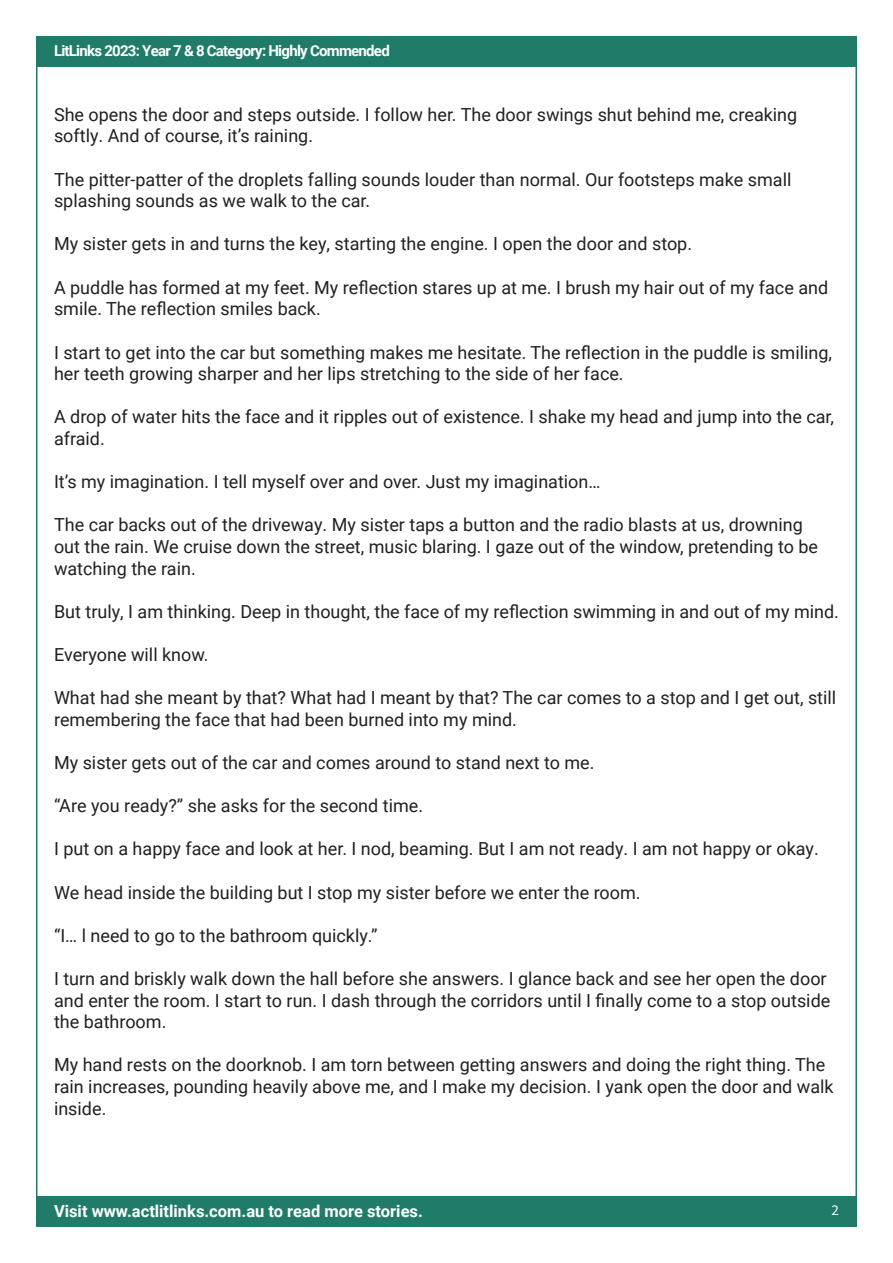
<style>
.page{position:relative;width:893px;height:1263px;background:#fff}
.page>*{position:absolute;margin:0;border:0;box-sizing:border-box;transform-origin:0 0}
.t1{font:18px/21.6px "Roboto";color:#231f20}
.t2{font:700 16.5px "Roboto";color:#fff}
.t3{font:700 15px "Roboto";letter-spacing:-.05em;color:#fff}
.t4{font:15px "Source Sans Pro";color:#fff}
</style>
<div class="page">
<div style="left:36px;top:36px;width:821px;height:30px;background:#207c69"></div>
<div style="left:36px;top:1197px;width:821px;height:30px;background:#207c69"></div>
<p class="t3" style="left:54px;top:40px;width:337px">LitLinks 2023: Year 7 &amp; 8 Category: Highly Commended</p>
<p class="t1" style="left:54px;top:103px;width:745px">She opens the door and steps outside. I follow her. The door swings shut behind me, creaking softly. And of course, it’s raining.</p>
<p class="t1" style="left:54px;top:168px;width:739px">The pitter-patter of the droplets falling sounds louder than normal. Our footsteps make small splashing sounds as we walk to the car.</p>
<p class="t1" style="left:54px;top:233px;width:640px">My sister gets in and turns the key, starting the engine. I open the door and stop.</p>
<p class="t1" style="left:54px;top:276px;width:776px">A puddle has formed at my feet. My reflection stares up at me. I brush my hair out of my face and smile. The reflection smiles back.</p>
<p class="t1" style="left:54px;top:341px;width:779px">I start to get into the car but something makes me hesitate. The reflection in the puddle is smiling, her teeth growing sharper and her lips stretching to the side of her face.</p>
<p class="t1" style="left:54px;top:405px;width:782px">A drop of water hits the face and it ripples out of existence. I shake my head and jump into the car, afraid.</p>
<p class="t1" style="left:54px;top:470px;width:548px">It’s my imagination. I tell myself over and over. Just my imagination…</p>
<p class="t1" style="left:54px;top:513px;width:766px">The car backs out of the driveway. My sister taps a button and the radio blasts at us, drowning out the rain. We cruise down the street, music blaring. I gaze out of the window, pretending to be watching the rain.</p>
<p class="t1" style="left:54px;top:600px;width:786px">But truly, I am thinking. Deep in thought, the face of my reflection swimming in and out of my mind.</p>
<p class="t1" style="left:54px;top:643px;width:156px">Everyone will know.</p>
<p class="t1" style="left:54px;top:686px;width:784px">What had she meant by that? What had I meant by that? The car comes to a stop and I get out, still remembering the face that had been burned into my mind.</p>
<p class="t1" style="left:54px;top:751px;width:542px">My sister gets out of the car and comes around to stand next to me.</p>
<p class="t1" style="left:54px;top:794px;width:371px">“Are you ready?” she asks for the second time.</p>
<p class="t1" style="left:54px;top:837px;width:766px">I put on a happy face and look at her. I nod, beaming. But I am not ready. I am not happy or okay.</p>
<p class="t1" style="left:54px;top:881px;width:588px">We head inside the building but I stop my sister before we enter the room.</p>
<p class="t1" style="left:54px;top:924px;width:325px">“I… l need to go to the bathroom quickly.”</p>
<p class="t1" style="left:54px;top:967px;width:778px">I turn and briskly walk down the hall before she answers. I glance back and see her open the door and enter the room. I start to run. I dash through the corridors until I finally come to a stop outside the bathroom.</p>
<p class="t1" style="left:54px;top:1053px;width:781px">My hand rests on the doorknob. I am torn between getting answers and doing the right thing. The rain increases, pounding heavily above me, and I make my decision. I yank open the door and walk inside.</p>
<p class="t2" style="left:54px;top:1199px;width:370px">Visit www.actlitlinks.com.au to read more stories.</p>
<p class="t4" style="left:831px;top:1200px;width:9px">2</p>
</div>
